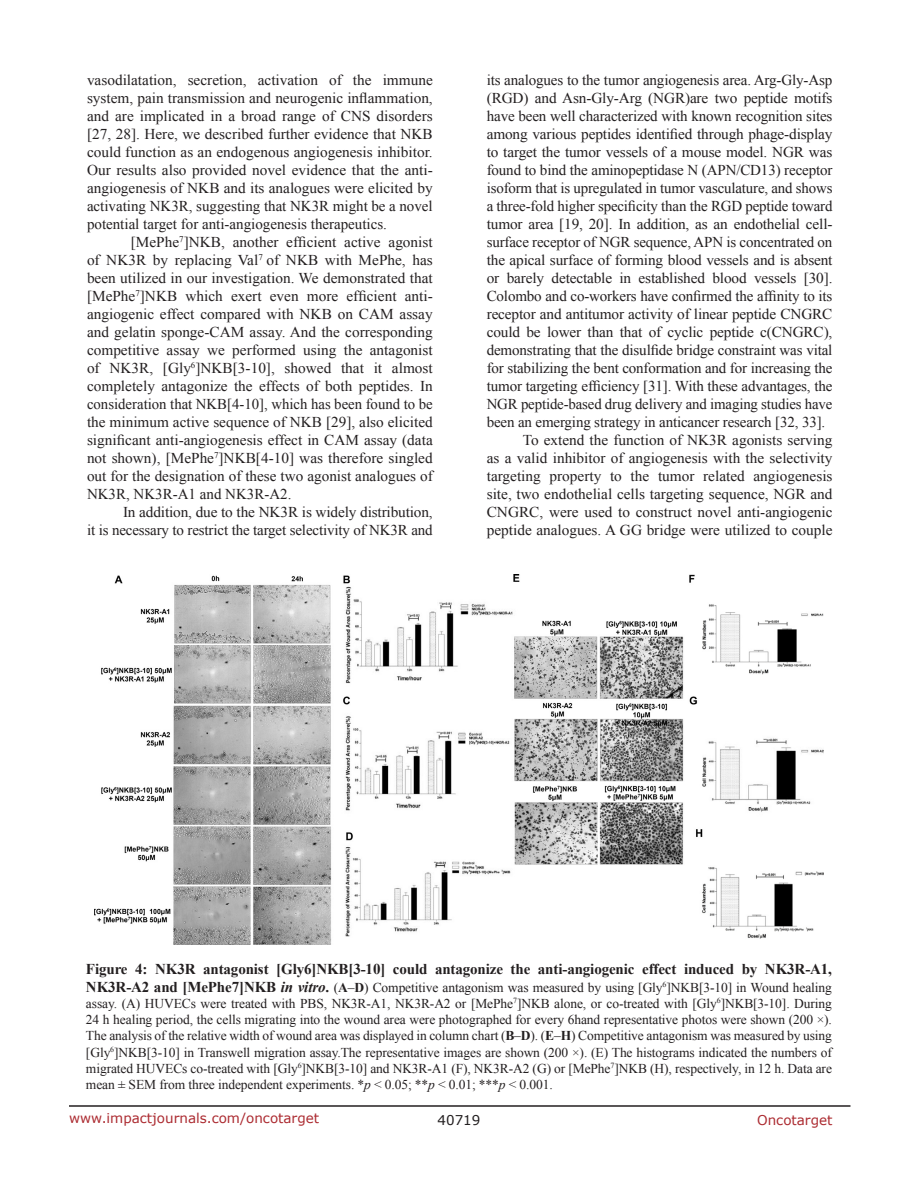
<style>
.page{position:relative;width:918px;height:1188px;background:#fff}
.page>*{position:absolute;margin:0;border:0;box-sizing:border-box;transform-origin:0 0}
.BodyText{font:15px/18px "Times New Roman";color:#231f20;text-align:justify}
.FigureText{font:700 15px "Times New Roman";letter-spacing:-.01em;color:#231f20}
.FigureText-2{font:13.5px/16.2px "Times New Roman";letter-spacing:-.01em;color:#231f20;text-align:justify}
.t1{font:13.5px "Verdana";color:#ac2b31}
.t2{font:13.5px "Verdana";color:#231f20}
.s1{font-weight:700;font-size:15px}
.s2{font-weight:700;font-style:italic;font-size:15px}
.s3{font-weight:700}
.s4{font-style:italic}
</style>
<div class="page">
<hr style="left:69px;top:1105px;width:781px;height:2px;background:#231f20">
<img style="left:94px;top:574px;width:730px;height:371px">
<p class="BodyText" style="left:87px;top:71px;width:347px">vasodilatation, secretion, activation of the immune system, pain transmission and neurogenic inflammation, and are implicated in a broad range of CNS disorders [27, 28]. Here, we described further evidence that NKB could function as an endogenous angiogenesis inhibitor.<br>Our results also provided novel evidence that the anti&shy;angiogenesis of NKB and its analogues were elicited by activating NK3R, suggesting that NK3R might be a novel potential target for anti-angiogenesis therapeutics.</p>
<p class="BodyText" style="left:87px;top:233px;width:347px;text-indent:44px">[MePhe<sup>7</sup>]NKB, another efficient active agonist of NK3R by replacing Val<sup>7</sup> of NKB with MePhe, has been utilized in our investigation. We demonstrated that [MePhe<sup>7</sup>]NKB which exert even more efficient anti&shy;angiogenic effect compared with NKB on CAM assay and gelatin sponge-CAM assay. And the corresponding competitive assay we performed using the antagonist of NK3R, [Gly<sup>6</sup>]NKB[3-10], showed that it almost completely antagonize the effects of both peptides. In consideration that NKB[4-10], which has been found to be the minimum active sequence of NKB [29], also elicited significant anti-angiogenesis effect in CAM assay (data not shown), [MePhe<sup>7</sup>]NKB[4-10] was therefore singled out for the designation of these two agonist analogues of NK3R, NK3R-A1 and NK3R-A2.</p>
<p class="BodyText" style="left:87px;top:503px;width:347px;text-align:right">In addition, due to the NK3R is widely distribution,<br>it is necessary to restrict the target selectivity of NK3R and</p>
<p class="BodyText" style="left:487px;top:71px;width:347px">its analogues to the tumor angiogenesis area. Arg-Gly-Asp (RGD) and Asn-Gly-Arg (NGR)are two peptide motifs have been well characterized with known recognition sites among various peptides identified through phage-display to target the tumor vessels of a mouse model. NGR was found to bind the aminopeptidase N (APN/CD13) receptor isoform that is upregulated in tumor vasculature, and shows a three-fold higher specificity than the RGD peptide toward tumor area [19, 20]. In addition, as an endothelial cell&shy;surface receptor of NGR sequence, APN is concentrated on the apical surface of forming blood vessels and is absent or barely detectable in established blood vessels [30].<br>Colombo and co-workers have confirmed the affinity to its receptor and antitumor activity of linear peptide CNGRC could be lower than that of cyclic peptide c(CNGRC), demonstrating that the disulfide bridge constraint was vital for stabilizing the bent conformation and for increasing the tumor targeting efficiency [31]. With these advantages, the NGR peptide-based drug delivery and imaging studies have been an emerging strategy in anticancer research [32, 33].</p>
<p class="BodyText" style="left:487px;top:431px;width:347px;text-indent:36px">To extend the function of NK3R agonists serving as a valid inhibitor of angiogenesis with the selectivity targeting property to the tumor related angiogenesis site, two endothelial cells targeting sequence, NGR and CNGRC, were used to construct novel anti-angiogenic peptide analogues. A GG bridge were utilized to couple</p>
<p class="FigureText" style="left:86px;top:958px;width:748px">Figure 4: NK3R antagonist [Gly6]NKB[3-10] could antagonize the anti-angiogenic effect induced by NK3R-A1,</p>
<p class="FigureText-2" style="left:86px;top:979px;width:748px"><span class="s1">NK3R-A2 and [MePhe7]NKB</span> <span class="s2">in vitro</span><span class="s1">.</span> (<span class="s3">A</span>–<span class="s3">D</span>) Competitive antagonism was measured by using [Gly<sup>6</sup>]NKB[3-10] in Wound healing assay. (A) HUVECs were treated with PBS, NK3R-A1, NK3R-A2 or [MePhe<sup>7</sup>]NKB alone, or co-treated with [Gly<sup>6</sup>]NKB[3-10]. During 24 h healing period, the cells migrating into the wound area were photographed for every 6hand representative photos were shown (200 ×).<br>The analysis of the relative width of wound area was displayed in column chart (<span class="s3">B</span>–<span class="s3">D</span>). (<span class="s3">E</span>–<span class="s3">H</span>) Competitive antagonism was measured by using [Gly<sup>6</sup>]NKB[3-10] in Transwell migration assay.The representative images are shown (200 ×). (E) The histograms indicated the numbers of migrated HUVECs co-treated with [Gly<sup>6</sup>]NKB[3-10] and NK3R-A1 (F), NK3R-A2 (G) or [MePhe<sup>7</sup>]NKB (H), respectively, in 12 h. Data are mean ± SEM from three independent experiments. *<span class="s4">p</span> &lt; 0.05; **<span class="s4">p</span> &lt; 0.01; ***<span class="s4">p</span> &lt; 0.001.</p>
<p class="t1" style="left:69px;top:1109px;width:252px">www.impactjournals.com/oncotarget</p>
<p class="t2" style="left:438px;top:1111px;width:44px">40719</p>
<p class="t1" style="left:757px;top:1111px;width:77px">Oncotarget</p>
</div>
